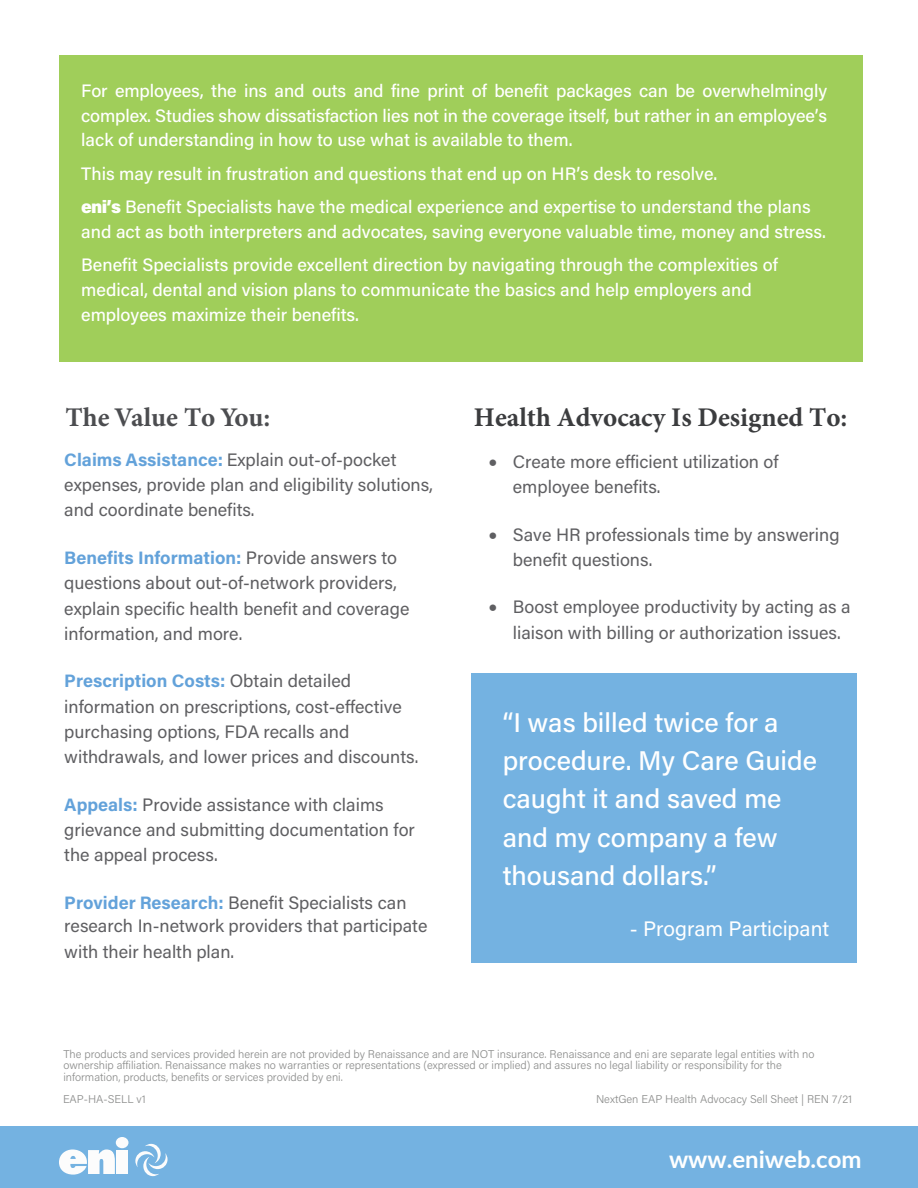
<style>
.page{position:relative;width:918px;height:1188px;background:#fff}
.page>*{position:absolute;margin:0;border:0;box-sizing:border-box;transform-origin:0 0}
.t1{font:500 27px/38.4px "Acumin Pro";color:#fff}
.t2{font:700 27px "Minion Pro";color:#3b3c3e}
.t3{font:700 27px "Minion Pro";color:#4c4d50}
.t4{font:700 24px "Lato";color:#fff}
.t5{font:21px "Acumin Pro";color:#fff}
.t6{font:18px/25.2px "Acumin Pro";color:#5f5f62}
.t7{font:500 18px/24.6px "Acumin Pro";color:#fff}
.t8{font:300 11.25px/11.2px "Acumin Pro";color:#8d8e8d}
.s1{font-weight:900}
.s2{font-weight:700;color:#63a2da}
</style>
<div class="page">
<div style="left:59px;top:55px;width:803px;height:307px;background:#a0ce5a"></div>
<div style="left:472px;top:674px;width:385px;height:289px;background:#74b2e1"></div>
<div style="left:0;top:1126px;width:918px;height:62px;background:#74b2e1"></div>
<svg style="left:135px;top:1144px;width:33px;height:32px"></svg>
<svg style="left:59px;top:1149px;width:56px;height:26px"></svg>
<div style="left:117px;top:1150px;width:11px;height:24px;background:#fcfcfc"></div>
<div style="left:116px;top:1137px;width:12px;height:11px;background:#fcfcfc;border-radius:50%"></div>
<p class="t7" style="left:81px;top:78px;width:747px;text-align:justify">For employees, the ins and outs and fine print of benefit packages can be overwhelmingly complex. Studies show dissatisfaction lies not in the coverage itself, but rather in an employee’s lack of understanding in how to use what is available to them.</p>
<p class="t7" style="left:81px;top:157px;width:731px;line-height:32.5px">This may result in frustration and questions that end up on HR’s desk to resolve.<br><span class="s1">eni’s</span> Benefit Specialists have the medical experience and expertise to understand the plans</p>
<p class="t7" style="left:81px;top:215px;width:746px;line-height:32.7px">and act as both interpreters and advocates, saving everyone valuable time, money and stress.<br>Benefit Specialists provide excellent direction by navigating through the complexities of</p>
<p class="t7" style="left:81px;top:276px;width:672px;line-height:25.2px">medical, dental and vision plans to communicate the basics and help employers and employees maximize their benefits.</p>
<h1 class="t3" style="left:66px;top:399px;width:206px">The Value To You:</h1>
<p class="t6" style="left:64px;top:446px;width:370px"><span class="s2">Claims Assistance:</span> Explain out-of-pocket expenses, provide plan and eligibility solutions, and coordinate benefits.</p>
<p class="t6" style="left:64px;top:544px;width:347px"><span class="s2">Benefits Information:</span> Provide answers to questions about out-of-network providers, explain specific health benefit and coverage information, and more.</p>
<p class="t6" style="left:64px;top:668px;width:356px"><span class="s2">Prescription Costs:</span> Obtain detailed information on prescriptions, cost-effective purchasing options, FDA recalls and withdrawals, and lower prices and discounts.</p>
<p class="t6" style="left:64px;top:791px;width:352px"><span class="s2">Appeals:</span> Provide assistance with claims grievance and submitting documentation for the appeal process.</p>
<p class="t6" style="left:64px;top:890px;width:365px;line-height:23.5px"><span class="s2">Provider Research:</span> Benefit Specialists can research In-network providers that participate</p>
<p class="t6" style="left:64px;top:938px;width:171px">with their health plan.</p>
<p class="t2" style="left:474px;top:398px;width:375px">Health Advocacy Is Designed To:</p>
<p class="t6" style="left:513px;top:448px;width:267px;text-indent:-24px">• Create more efficient utilization of employee benefits.</p>
<p class="t6" style="left:513px;top:521px;width:328px;text-indent:-24px">• Save HR professionals time by answering benefit questions.</p>
<p class="t6" style="left:513px;top:594px;width:339px;text-indent:-24px">• Boost employee productivity by acting as a liaison with billing or authorization issues.</p>
<p class="t1" style="left:503px;top:702px;width:316px">“I was billed twice for a procedure. My Care Guide caught it and saved me and my company a few thousand dollars.”</p>
<p class="t5" style="left:630px;top:914px;width:201px">- Program Participant</p>
<p class="t8" style="left:63px;top:1048px;width:753px">The products and services provided herein are not provided by Renaissance and are NOT insurance. Renaissance and eni are separate legal entities with no ownership affiliation. Renaissance makes no warranties or representations (expressed or implied) and assures no legal liability or responsibility for the information, products, benefits or services provided by eni.</p>
<p class="t8" style="left:63px;top:1093px;width:84px">EAP-HA-SELL v1</p>
<p class="t8" style="left:596px;top:1093px;width:258px">NextGen EAP Health Advocacy Sell Sheet | REN 7/21</p>
<h2 class="t4" style="left:669px;top:1142px;width:194px">www.eniweb.com</h2>
</div>
